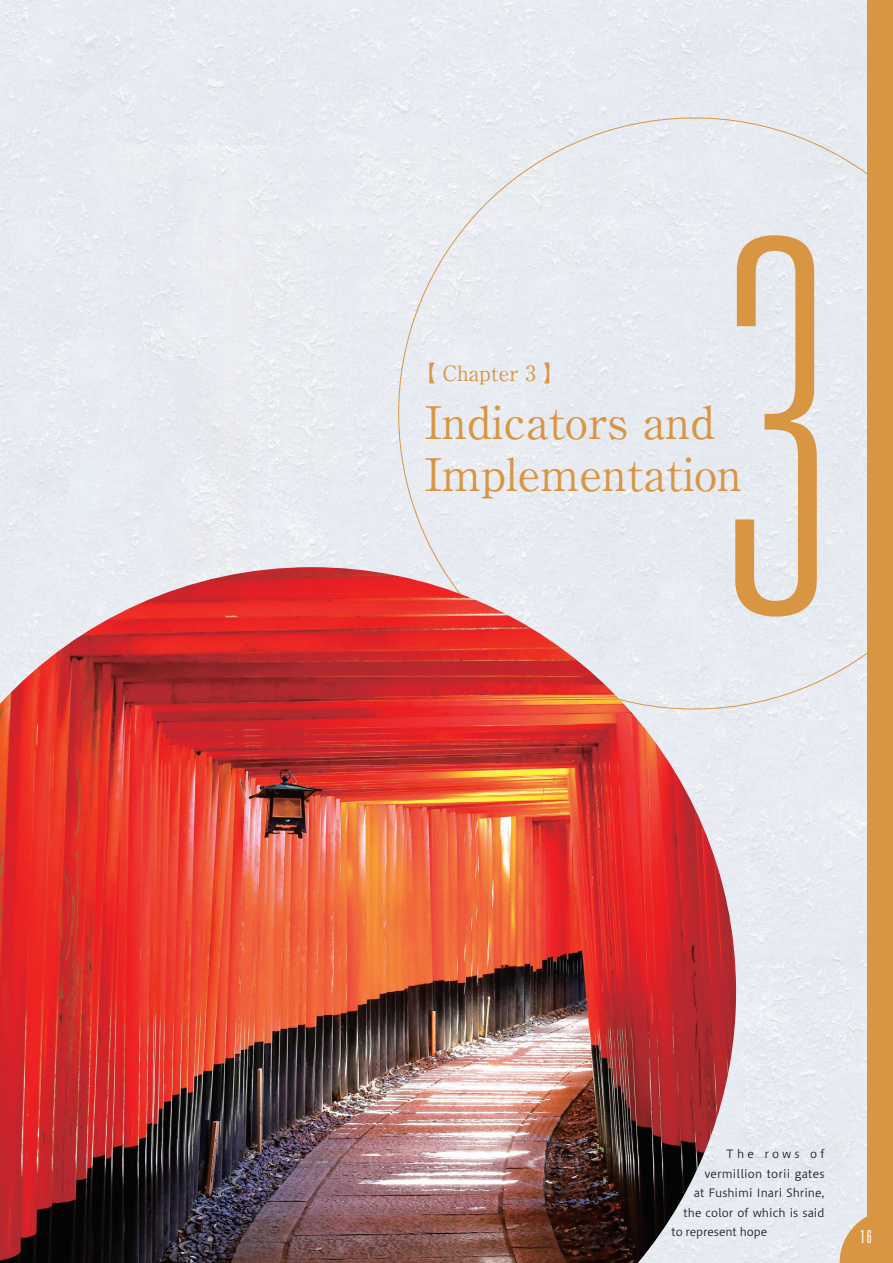
<style>
.page{position:relative;width:893px;height:1263px;background:#fff}
.page>*{position:absolute;margin:0;border:0;box-sizing:border-box;transform-origin:0 0}
.t1{font:700 45px/52.5px "A1 Mincho Std";color:#d89643}
.t2{font:700 21px "A1 Mincho Std";color:#d89643}
.t3{font:300 ultra-condensed 18px "Univers LT Std";color:#fff}
.t4{font:11.25px "Hiragino UD Sans Std W3";color:#231f20}
.t5{font:11.25px "Hiragino UD Sans Std W3";letter-spacing:.28em;color:#231f20}
</style>
<div class="page">
<div style="left:0;top:0;width:867px;height:1263px;background:#e8ebf2"></div>
<div style="left:382px;top:101px;width:485px;height:616px;background:#e7ebf2"></div>
<svg style="left:735px;top:235px;width:82px;height:382px;background:#e1cbaf"></svg>
<img style="left:0;top:567px;width:736px;height:696px">
<div style="left:867px;top:0;width:26px;height:1263px;background:#d89643"></div>
<svg style="left:840px;top:1210px;width:27px;height:53px"></svg>
<h2 class="t2" style="left:415px;top:356px;width:151px">【 Chapter 3 】</h2>
<h1 class="t1" style="left:425px;top:390px;width:318px">Indicators and<br>Implementation</h1>
<p class="t5" style="left:726px;top:1145px;width:100px">The rows of</p>
<p class="t4" style="left:704px;top:1165px;width:122px">vermillion torii gates</p>
<p class="t4" style="left:694px;top:1184px;width:132px">at Fushimi Inari Shrine,</p>
<p class="t4" style="left:683px;top:1204px;width:143px">the color of which is said</p>
<p class="t4" style="left:671px;top:1223px;width:97px">to represent hope</p>
<h3 class="t3" style="left:860px;top:1227px;width:13px">16</h3>
</div>
